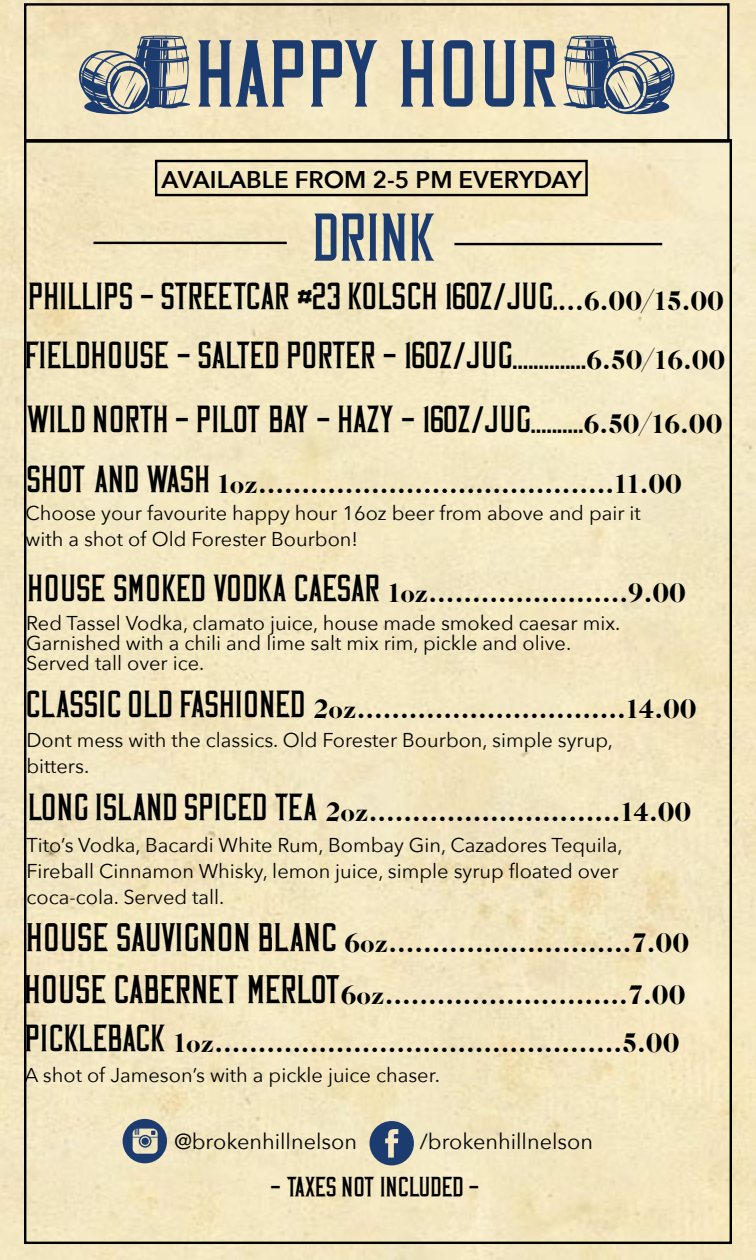
<style>
.page{position:relative;width:756px;height:1260px;background:#fff}
.page>*{position:absolute;margin:0;border:0;box-sizing:border-box;transform-origin:0 0}
.t1{font:95px "Vintage Whiskey";letter-spacing:.02em;color:#1c3c70}
.t2{font:67.4px "Vintage Whiskey";letter-spacing:.02em;color:#1c3c70}
.t3{font:38px/58.8px "Vintage Whiskey";color:#000101}
.t4{font:28px/52px "Caslon CP";color:#000101}
.t5{font:28px "Vintage Whiskey";letter-spacing:-.015em;color:#000}
.t6{font:600 24.2px "Avenir Next";color:#000101}
.t7{font:21.8px "Avenir Next";color:#000101}
.t8{font:20px/26px "Avenir Next";color:#000101}
.t9{font:20px/26px "Avenir Next";color:#000}
.s1{font-family:"Caslon CP";font-size:28px}
.s2{font-family:"Vintage Whiskey";font-size:38px}
.s3{font-family:"Vintage Whiskey";font-size:40px;color:#000}
</style>
<div class="page">
<div style="left:24px;top:3px;width:706px;height:140px;border:2px solid #000"></div>
<svg style="left:78px;top:36px;width:112px;height:78px;background:#959b9b"></svg>
<svg style="left:563px;top:36px;width:113px;height:78px;background:#969d9e"></svg>
<hr style="left:93px;top:242px;width:194px;height:2px;background:#000101">
<hr style="left:454px;top:243px;width:208px;height:2px;background:#000101">
<svg style="left:370px;top:1121px;width:44px;height:44px;background:#5f7189"></svg>
<svg style="left:123px;top:1119px;width:44px;height:44px;background:#7b8794"></svg>
<div style="left:155px;top:160px;width:433px;height:36px;border:2px solid #000"></div>
<h1 class="t1" style="left:195px;top:34px;width:364px">HAPPY HOUR</h1>
<p class="t6" style="left:162px;top:159px;width:422px">AVAILABLE FROM 2-5 PM EVERYDAY</p>
<h2 class="t2" style="left:312px;top:209px;width:125px">DRINK</h2>
<h3 class="t3" style="left:25px;top:267px;width:702px">PHILLIPS - STREETCAR #23 KOLSCH 16OZ/JUG.<span class="s1">...6.00/15.00<br></span>FIELDHOUSE - SALTED PORTER - 16OZ/JUG..............<span class="s1">6.50/16.00</span></h3>
<h3 class="t3" style="left:26px;top:390px;width:698px">WILD NORTH - PILOT BAY - HAZY - 16OZ/JUG..........<span class="s1">6.50/16.00</span></h3>
<p class="t4" style="left:27px;top:457px;width:657px"><span class="s2">SHOT AND WASH</span> 1oz.........................................11.00</p>
<p class="t8" style="left:25px;top:499px;width:617px">Choose your favourite happy hour 16oz beer from above and pair it with a shot of Old Forester Bourbon!</p>
<p class="t4" style="left:28px;top:567px;width:660px"><span class="s2">HOUSE SMOKED VODKA CAESAR</span> 1oz.......................9.00</p>
<p class="t8" style="left:26px;top:612px;width:596px;line-height:20px">Red Tassel Vodka, clamato juice, house made smoked caesar mix.<br>Garnished with a chili and lime salt mix rim, pickle and olive.<br>Served tall over ice.</p>
<p class="t4" style="left:26px;top:683px;width:672px"><span class="s2">CLASSIC OLD FASHIONED</span> 2oz...............................14.00</p>
<p class="t8" style="left:26px;top:727px;width:588px">Dont mess with the classics. Old Forester Bourbon, simple syrup, bitters.</p>
<p class="t4" style="left:28px;top:786px;width:665px"><span class="s2">LONG ISLAND SPICED TEA</span> 2oz.............................14.00</p>
<p class="t9" style="left:27px;top:831px;width:598px">Tito’s Vodka, Bacardi White Rum, Bombay Gin, Cazadores Tequila,<br>Fireball Cinnamon Whisky, lemon juice, simple syrup floated over coca-cola. Served tall.</p>
<p class="t4" style="left:24px;top:917px;width:667px"><span class="s3">HOUSE SAUVIGNON BLANC</span> 6oz............................7.00<br><span class="s3">HOUSE CABERNET MERLOT</span>6oz............................7.00</p>
<p class="t4" style="left:25px;top:1017px;width:656px"><span class="s2">PICKLEBACK</span> 1oz...............................................5.00</p>
<p class="t8" style="left:24px;top:1061px;width:417px">A shot of Jameson’s with a pickle juice chaser.</p>
<p class="t7" style="left:174px;top:1123px;width:184px">@brokenhillnelson</p>
<p class="t7" style="left:420px;top:1123px;width:175px">/brokenhillnelson</p>
<p class="t5" style="left:271px;top:1174px;width:210px">- TAXES NOT INCLUDED -</p>
</div>
